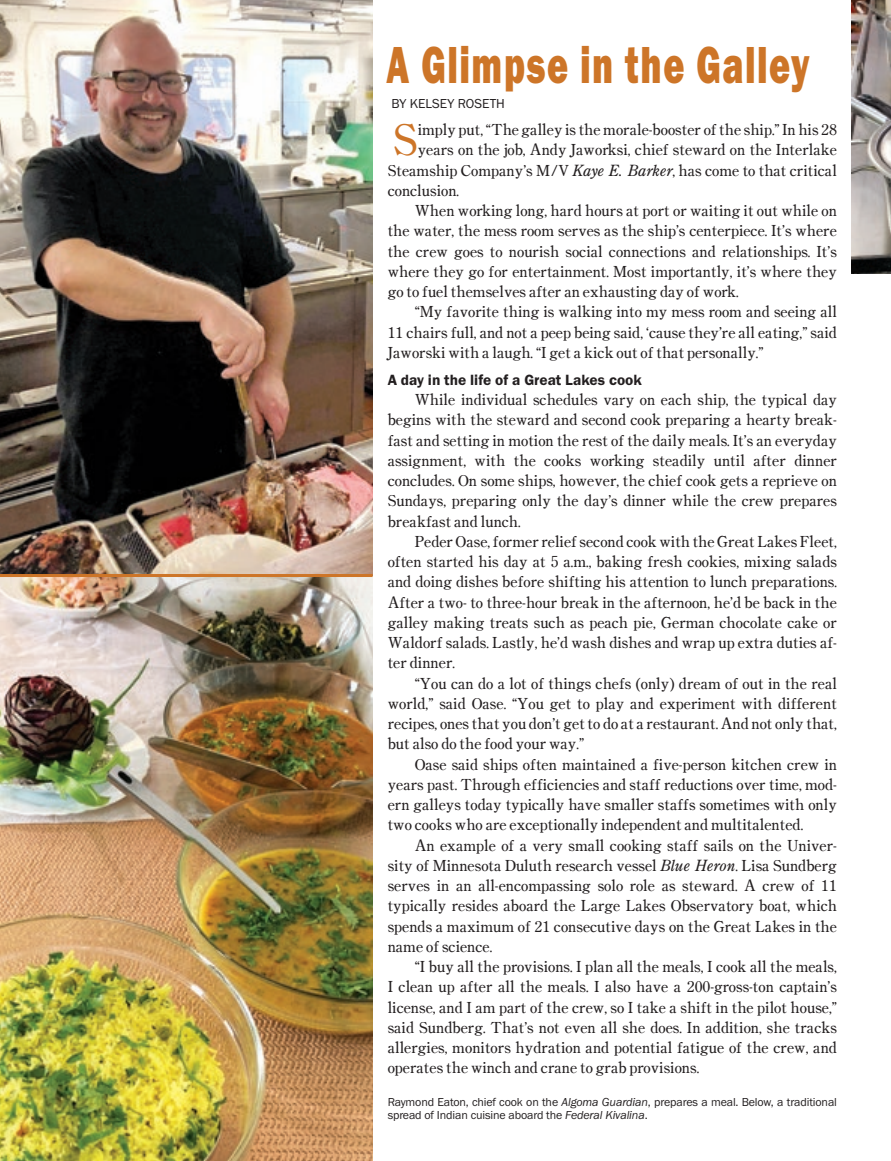
<style>
.page{position:relative;width:891px;height:1161px;background:#fff}
.page>*{position:absolute;margin:0;border:0;box-sizing:border-box;transform-origin:0 0}
.t1{font:54px "Franklin Gothic URW Hea";letter-spacing:.04em;color:#cd7528;scale:.67 1}
.t2{font:43.5px "Century Oldstyle ICG";color:#cd7528}
.t3{font:15.3px/20.2px "Century Oldstyle ICG";color:#231f20;text-align:justify}
.t4{font:15.3px "Franklin Gothic URW Dem";color:#231f20}
.body{font:13.5px "Franklin Gothic URW Boo";color:#231f20}
.bylines{font:12px/13.5px "Franklin Gothic URW Boo";letter-spacing:-.01em;color:#231f20}
.s1{font-family:"Century Old Style Std";font-style:italic}
.s2{font-family:"Franklin Gothic URW Boo Ita"}
</style>
<div class="page">
<img style="left:851px;top:0;width:40px;height:274px">
<img style="left:0;top:0;width:373px;height:1161px">
<div style="left:0;top:542px;width:399px;height:66px;background:#fff;opacity:.75"></div>
<hr style="left:0;top:574px;width:373px;height:3px;background:#cd7528">
<p class="t1" style="left:387px;top:29px;width:633px">A Glimpse in the Galley</p>
<p class="t2" style="left:393px;top:112px;width:26px">S</p>
<p class="t3" style="left:418px;top:119px;width:421px">imply put, “The galley is the morale-booster of the ship.” In his 28</p>
<p class="body" style="left:392px;top:95px;width:115px">BY KELSEY ROSETH</p>
<p class="t3" style="left:418px;top:139px;width:421px">years on the job, Andy Jaworksi, chief steward on the Interlake</p>
<p class="t3" style="left:388px;top:160px;width:451px">Steamship Company’s M/V <span class="s1">Kaye E. Barker</span>, has come to that critical</p>
<p class="t3" style="left:388px;top:180px;width:73px">conclusion.</p>
<p class="t3" style="left:388px;top:200px;width:451px;text-indent:27px">When working long, hard hours at port or waiting it out while on the water, the mess room serves as the ship’s centerpiece. It’s where the crew goes to nourish social connections and relationships. It’s where they go for entertainment. Most importantly, it’s where they go to fuel themselves after an exhausting day of work.</p>
<p class="t3" style="left:388px;top:301px;width:451px;text-indent:27px">“My favorite thing is walking into my mess room and seeing all 11 chairs full, and not a peep being said, ‘cause they’re all eating,” said Jaworski with a laugh. “I get a kick out of that personally.”</p>
<p class="t4" style="left:388px;top:370px;width:256px">A day in the life of a Great Lakes cook</p>
<p class="t3" style="left:388px;top:389px;width:451px;text-indent:27px">While individual schedules vary on each ship, the typical day begins with the steward and second cook preparing a hearty break&shy;fast and setting in motion the rest of the daily meals. It’s an everyday</p>
<p class="t3" style="left:388px;top:450px;width:451px">assignment, with the cooks working steadily until after dinner</p>
<p class="t3" style="left:388px;top:470px;width:451px">concludes. On some ships, however, the chief cook gets a reprieve on Sundays, preparing only the day’s dinner while the crew prepares breakfast and lunch.</p>
<p class="t3" style="left:388px;top:531px;width:451px;text-align:right">Peder Oase, former relief second cook with the Great Lakes Fleet, often started his day at 5 a.m., baking fresh cookies, mixing salads</p>
<p class="t3" style="left:388px;top:571px;width:451px">and doing dishes before shifting his attention to lunch preparations.<br>After a two- to three-hour break in the afternoon, he’d be back in the galley making treats such as peach pie, German chocolate cake or Waldorf salads. Lastly, he’d wash dishes and wrap up extra duties af&shy;ter dinner.</p>
<p class="t3" style="left:388px;top:673px;width:451px;text-align:right">“You can do a lot of things chefs (only) dream of out in the real world,” said Oase. “You get to play and experiment with different</p>
<p class="t3" style="left:388px;top:713px;width:451px">recipes, ones that you don’t get to do at a restaurant. And not only that, but also do the food your way.”</p>
<p class="t3" style="left:388px;top:754px;width:451px;text-indent:27px">Oase said ships often maintained a five-person kitchen crew in years past. Through efficiencies and staff reductions over time, mod&shy;ern galleys today typically have smaller staffs sometimes with only two cooks who are exceptionally independent and multitalented.</p>
<p class="t3" style="left:415px;top:835px;width:424px">An example of a very small cooking staff sails on the Univer-</p>
<p class="t3" style="left:388px;top:855px;width:451px">sity of Minnesota Duluth research vessel <span class="s1">Blue Heron</span>. Lisa Sundberg</p>
<p class="t3" style="left:388px;top:875px;width:451px">serves in an all-encompassing solo role as steward. A crew of 11</p>
<p class="t3" style="left:388px;top:895px;width:451px">typically resides aboard the Large Lakes Observatory boat, which spends a maximum of 21 consecutive days on the Great Lakes in the name of science.</p>
<p class="t3" style="left:388px;top:956px;width:451px;text-indent:27px">“I buy all the provisions. I plan all the meals, I cook all the meals, I clean up after all the meals. I also have a 200-gross-ton captain’s license, and I am part of the crew, so I take a shift in the pilot house,” said Sundberg. That’s not even all she does. In addition, she tracks</p>
<p class="t3" style="left:388px;top:1037px;width:451px">allergies, monitors hydration and potential fatigue of the crew, and operates the winch and crane to grab provisions.</p>
<p class="bylines" style="left:388px;top:1095px;width:451px">Raymond Eaton, chief cook on the <span class="s2">Algoma Guardian</span>, prepares a meal. Below, a traditional spread of Indian cuisine aboard the <span class="s2">Federal Kivalina</span>.</p>
</div>
